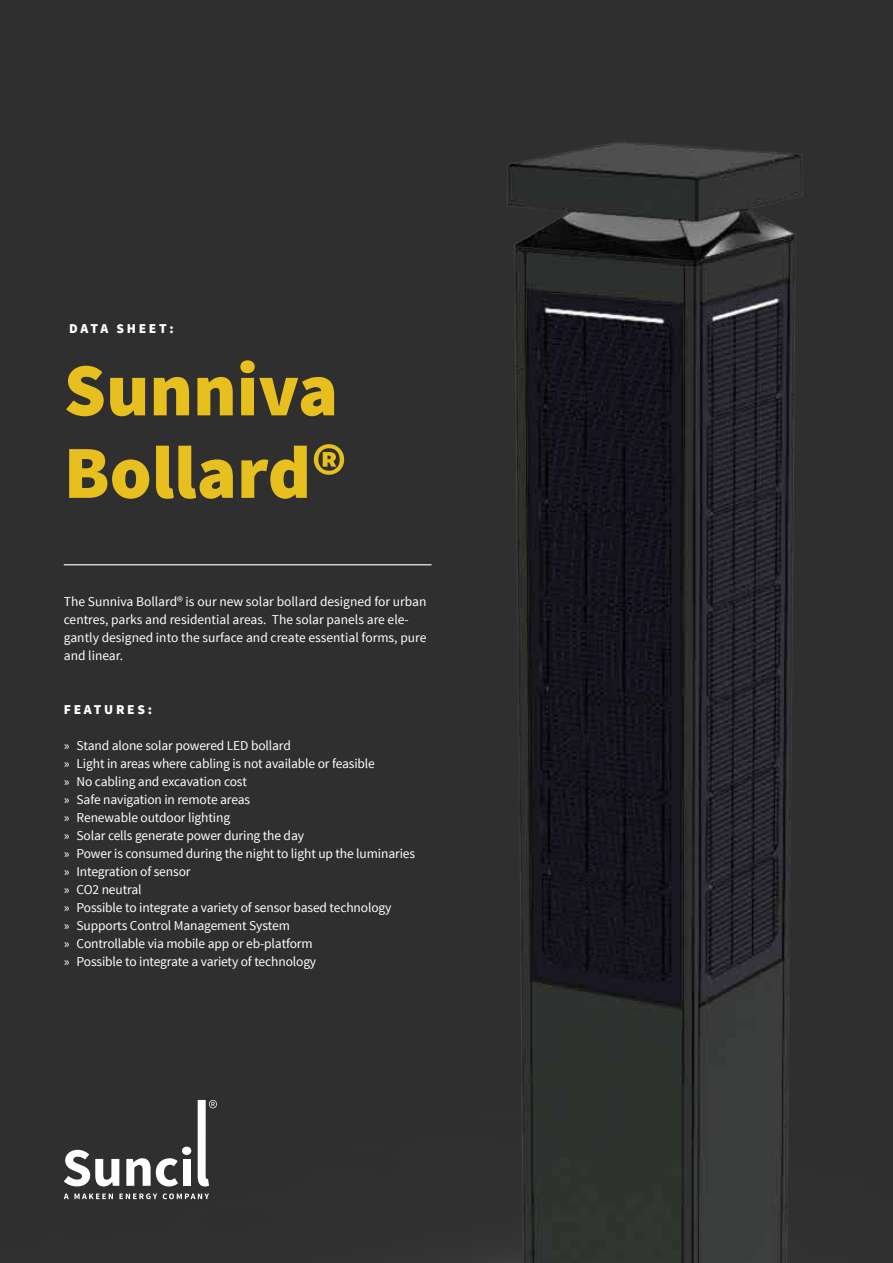
<style>
.page{position:relative;width:893px;height:1263px;background:#302f2f}
.page>*{position:absolute;margin:0;border:0;box-sizing:border-box;transform-origin:0 0}
.t1{font:900 75px/82.5px "Source Sans Pro";color:#e7c01f}
.t2{font:13.5px/18px "Source Sans Pro";letter-spacing:-.01em;color:#fff}
.t3{font:900 13.5px "Source Sans Pro";letter-spacing:.2em;color:#fff}
</style>
<div class="page">
<img style="left:63px;top:142px;width:740px;height:1121px">
<hr style="left:64px;top:443px;width:360px;height:1px;background:#302f2f">
<hr style="left:64px;top:564px;width:368px;height:1px;background:#fff">
<svg style="left:64px;top:1150px;width:55px;height:36px"></svg>
<svg style="left:126px;top:1158px;width:52px;height:28px"></svg>
<div style="left:182px;top:1147px;width:9px;height:8px;background:#fff;border-radius:50%"></div>
<div style="left:183px;top:1159px;width:8px;height:27px;background:#fff"></div>
<svg style="left:198px;top:1100px;width:19px;height:86px"></svg>
<svg style="left:64px;top:1193px;width:49px;height:6px"></svg>
<svg style="left:119px;top:1193px;width:38px;height:6px"></svg>
<svg style="left:163px;top:1193px;width:46px;height:6px"></svg>
<p class="t3" style="left:69px;top:319px;width:106px">DATA SHEET:</p>
<h1 class="t1" style="left:64px;top:352px;width:285px">Sunniva<br>Bollard®</h1>
<p class="t2" style="left:64px;top:592px;width:364px">The Sunniva Bollard® is our new solar bollard designed for urban centres, parks and residential areas. The solar panels are ele&shy;gantly designed into the surface and create essential forms, pure and linear.</p>
<p class="t3" style="left:64px;top:700px;width:90px">FEATURES:</p>
<p class="t2" style="left:64px;top:736px;width:353px">» Stand alone solar powered LED bollard<br>» Light in areas where cabling is not available or feasible<br>» No cabling and excavation cost<br>» Safe navigation in remote areas<br>» Renewable outdoor lighting<br>» Solar cells generate power during the day<br>» Power is consumed during the night to light up the luminaries » Integration of sensor<br>» CO2 neutral<br>» Possible to integrate a variety of sensor based technology<br>» Supports Control Management System<br>» Controllable via mobile app or eb-platform<br>» Possible to integrate a variety of technology</p>
</div>
